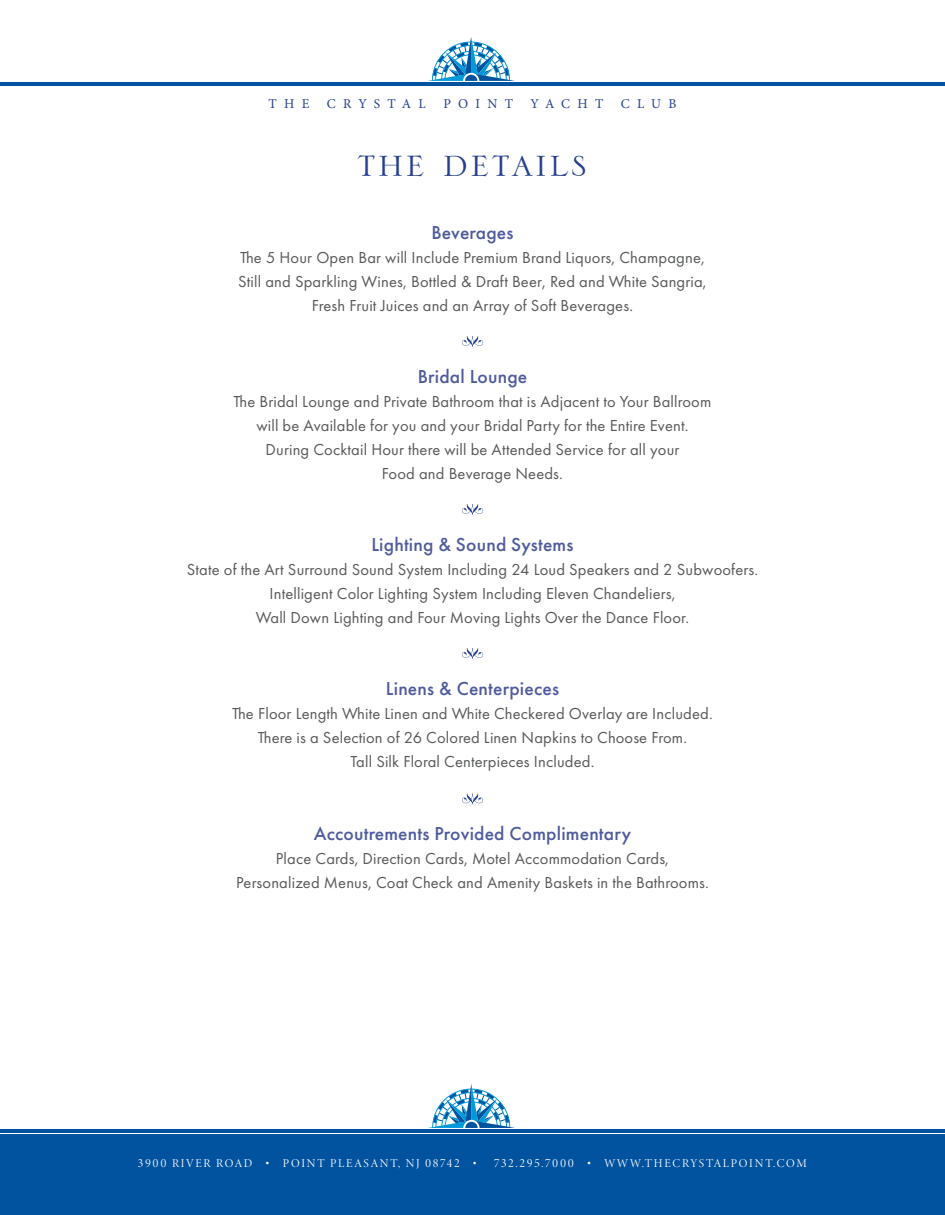
<style>
.page{position:relative;width:945px;height:1215px;background:#fff}
.page>*{position:absolute;margin:0;border:0;box-sizing:border-box;transform-origin:0 0}
.t1{font:48px "Serlio LH";letter-spacing:.04em;color:#253f8e}
.t2{font:500 19.5px "Futura PT";letter-spacing:.01em;color:#4d5a9e}
.t3{font:16.5px/24px "Futura PT";letter-spacing:.01em;color:#57585a;text-align:center}
.t4{font:13.5px "Minion Pro";letter-spacing:.54em;color:#253f8e}
.t5{font:13.5px "Minion Pro";letter-spacing:.52em;color:#253f8e}
.t6{font:12px "Minion 3 Display";letter-spacing:.145em;color:#fff}
</style>
<div class="page">
<div style="left:0;top:1135px;width:945px;height:80px;background:#0153a0"></div>
<svg style="left:428px;top:1084px;width:87px;height:44px"></svg>
<hr style="left:0;top:1129px;width:945px;height:3px;background:#0153a0">
<svg style="left:428px;top:37px;width:87px;height:44px"></svg>
<hr style="left:0;top:82px;width:945px;height:3px;background:#0153a0">
<svg style="left:462px;top:336px;width:21px;height:11px"></svg>
<svg style="left:462px;top:504px;width:21px;height:11px"></svg>
<svg style="left:462px;top:648px;width:21px;height:11px"></svg>
<svg style="left:462px;top:793px;width:21px;height:11px"></svg>
<p class="t4" style="left:269px;top:95px;width:42px">THE</p>
<p class="t5" style="left:327px;top:95px;width:100px">CRYSTAL</p>
<p class="t4" style="left:443px;top:95px;width:71px">POINT</p>
<p class="t4" style="left:531px;top:95px;width:74px">YACHT</p>
<p class="t4" style="left:621px;top:95px;width:57px">CLUB</p>
<h1 class="t1" style="left:357px;top:138px;width:232px">the details</h1>
<p class="t2" style="left:431px;top:221px;width:84px">Beverages</p>
<p class="t3" style="left:238px;top:245px;width:470px">The 5 Hour Open Bar will Include Premium Brand Liquors, Champagne,<br>Still and Sparkling Wines, Bottled &amp; Draft Beer, Red and White Sangria,<br>Fresh Fruit Juices and an Array of Soft Beverages.</p>
<p class="t2" style="left:418px;top:365px;width:111px">Bridal Lounge</p>
<p class="t3" style="left:234px;top:389px;width:479px">The Bridal Lounge and Private Bathroom that is Adjacent to Your Ballroom will be Available for you and your Bridal Party for the Entire Event.<br>During Cocktail Hour there will be Attended Service for all your<br>Food and Beverage Needs.</p>
<p class="t2" style="left:371px;top:533px;width:204px">Lighting &amp; Sound Systems</p>
<p class="t3" style="left:187px;top:557px;width:573px">State of the Art Surround Sound System Including 24 Loud Speakers and 2 Subwoofers.<br>Intelligent Color Lighting System Including Eleven Chandeliers,<br>Wall Down Lighting and Four Moving Lights Over the Dance Floor.</p>
<p class="t2" style="left:386px;top:677px;width:175px">Linens &amp; Centerpieces</p>
<p class="t3" style="left:232px;top:701px;width:482px">The Floor Length White Linen and White Checkered Overlay are Included.<br>There is a Selection of 26 Colored Linen Napkins to Choose From.<br>Tall Silk Floral Centerpieces Included.</p>
<p class="t2" style="left:314px;top:822px;width:319px">Accoutrements Provided Complimentary</p>
<p class="t3" style="left:236px;top:847px;width:474px">Place Cards, Direction Cards, Motel Accommodation Cards,<br>Personalized Menus, Coat Check and Amenity Baskets in the Bathrooms.</p>
<p class="t6" style="left:138px;top:1155px;width:340px">3900 RIVER ROAD • POINT PLEASANT, NJ 08742 •</p>
<p class="t6" style="left:494px;top:1155px;width:315px">732.295.7000 • WWW.THECRYSTALPOINT.COM</p>
</div>
